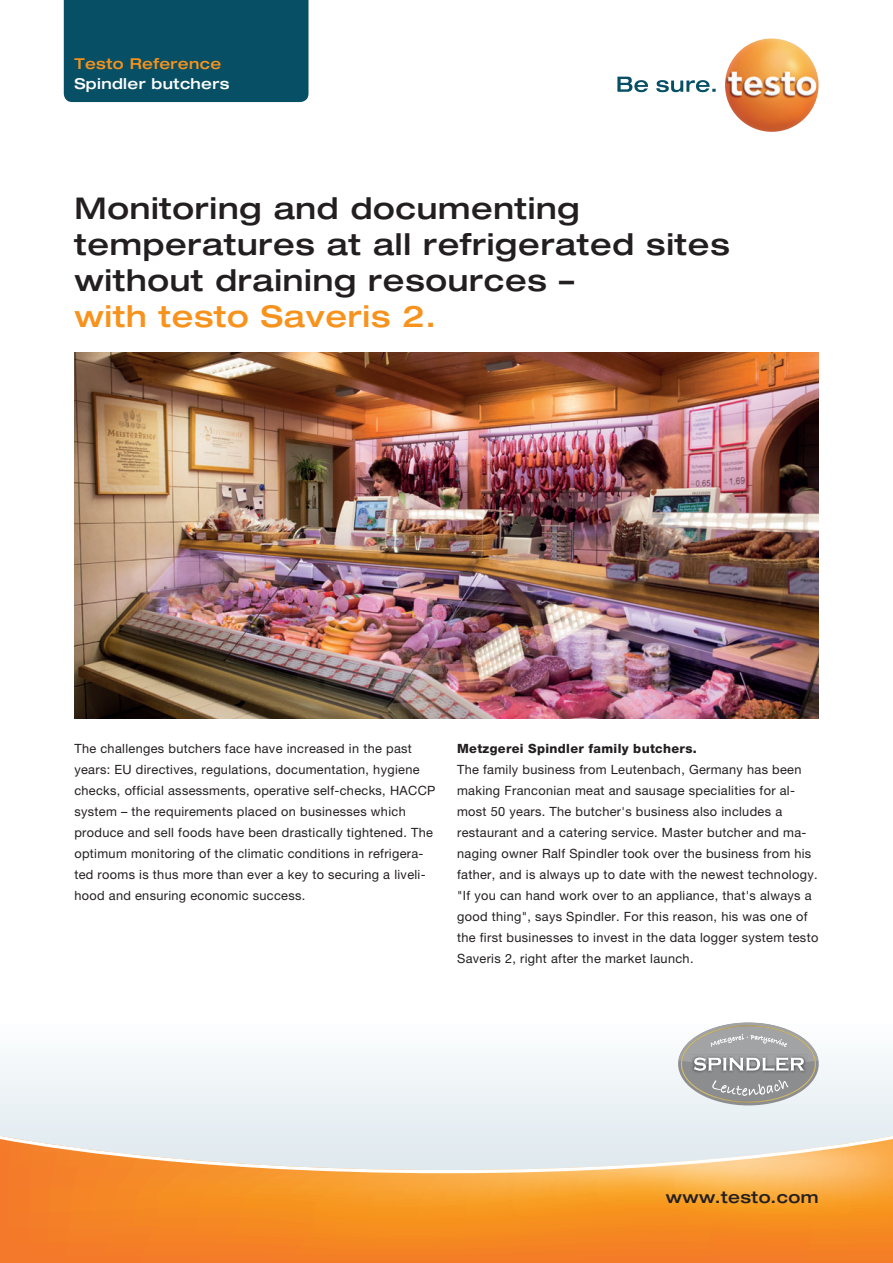
<style>
.page{position:relative;width:893px;height:1263px;background:#fff}
.page>*{position:absolute;margin:0;border:0;box-sizing:border-box;transform-origin:0 0}
.t1{font:500 expanded 30px/36px "Helvetica Neue LTW1 G";letter-spacing:.025em;color:#231f20}
.t2{font:500 expanded 30px "Helvetica Neue LTW1 G";letter-spacing:.025em;color:#f7931d}
.t3{font:500 expanded 16.5px "Helvetica Neue LTW1 G";letter-spacing:.025em;color:#231f20}
.t4{font:500 expanded 15px "Helvetica Neue LTW1 G";letter-spacing:.025em;color:#fff}
.t5{font:500 expanded 15px "Helvetica Neue LTW1 G";letter-spacing:.025em;color:#f7931d}
.t6{font:12.75px/21px "Helvetica Neue LTW1 G";letter-spacing:.025em;color:#231f20}
.t7{font:800 12.75px "Helvetica Neue LTW1 G";letter-spacing:.025em;color:#231f20}
</style>
<div class="page">
<div style="left:0;top:1019px;width:893px;height:228px;background:#f1f6f8"></div>
<div style="left:64px;top:0;width:244px;height:102px;background:#074f64"></div>
<svg style="left:0;top:1131px;width:893px;height:132px"></svg>
<img style="left:74px;top:353px;width:745px;height:366px">
<div style="left:678px;top:1022px;width:141px;height:83px;background:#8c8d8f;border-radius:50%"></div>
<img style="left:694px;top:1071px;width:111px;height:2px">
<svg style="left:712px;top:1080px;width:76px;height:16px"></svg>
<svg style="left:678px;top:1022px;width:140px;height:49px"></svg>
<svg style="left:617px;top:77px;width:99px;height:15px"></svg>
<img style="left:725px;top:38px;width:94px;height:94px;border-radius:47px">
<p class="t5" style="left:74px;top:54px;width:148px">Testo Reference</p>
<p class="t4" style="left:74px;top:74px;width:157px">Spindler butchers</p>
<h1 class="t1" style="left:74px;top:190px;width:657px">Monitoring and documenting temperatures at all refrigerated sites without draining resources –</h1>
<h1 class="t2" style="left:74px;top:298px;width:363px">with testo Saveris 2.</h1>
<p class="t6" style="left:74px;top:738px;width:363px">The challenges butchers face have increased in the past years: EU directives, regulations, documentation, hygiene checks, official assessments, operative self-checks, HACCP system – the requirements placed on businesses which produce and sell foods have been drastically tightened. The optimum monitoring of the climatic conditions in refrigera&shy;ted rooms is thus more than ever a key to securing a liveli&shy;hood and ensuring economic success.</p>
<p class="t7" style="left:457px;top:741px;width:241px">Metzgerei Spindler family butchers.</p>
<p class="t6" style="left:457px;top:759px;width:363px">The family business from Leutenbach, Germany has been making Franconian meat and sausage specialities for al&shy;most 50 years. The butcher's business also includes a restaurant and a catering service. Master butcher and ma&shy;naging owner Ralf Spindler took over the business from his father, and is always up to date with the newest technology. "If you can hand work over to an appliance, that's always a good thing", says Spindler. For this reason, his was one of the first businesses to invest in the data logger system testo Saveris 2, right after the market launch.</p>
<p class="t3" style="left:666px;top:1187px;width:154px">www.testo.com</p>
</div>
